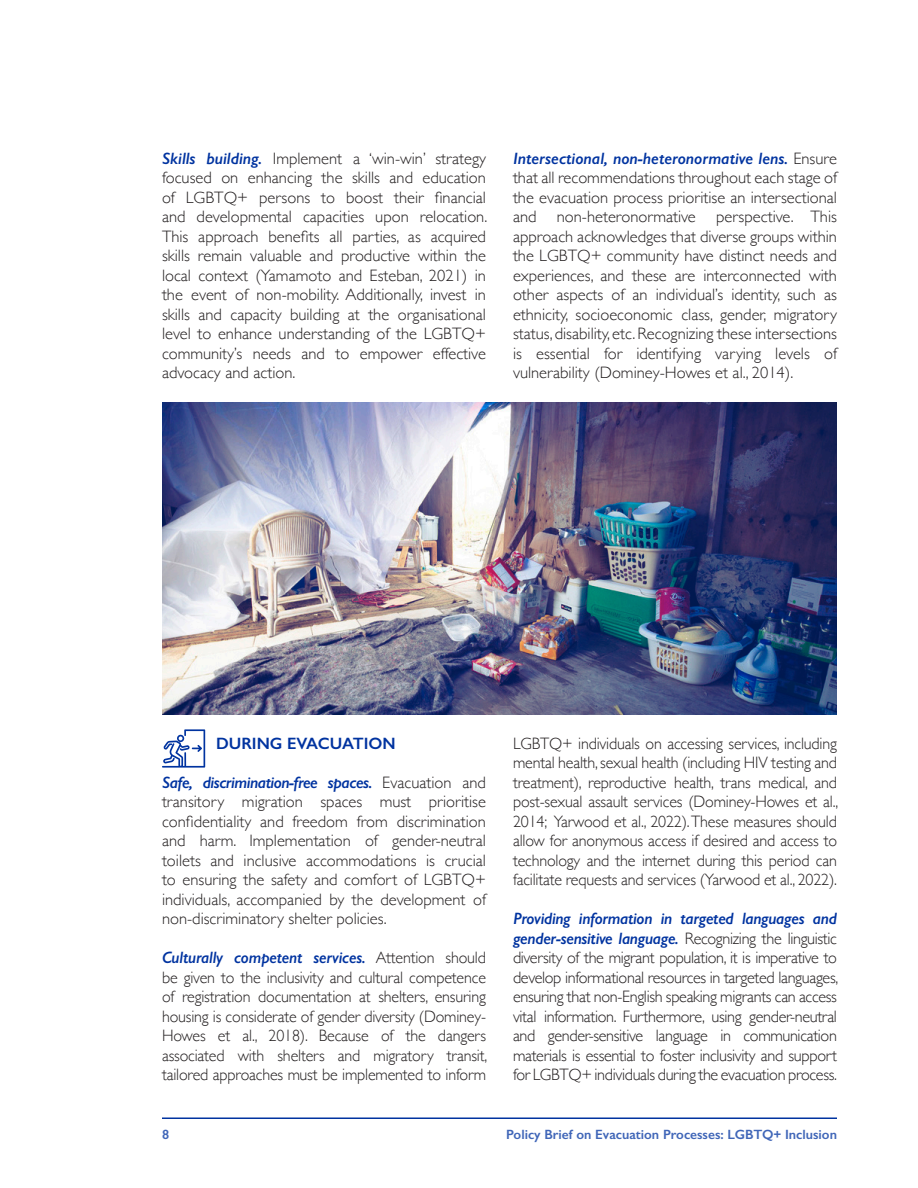
<style>
.page{position:relative;width:918px;height:1188px;background:#fff}
.page>*{position:absolute;margin:0;border:0;box-sizing:border-box;transform-origin:0 0}
.t1{font:300 16.5px/19.5px "Gill Sans";letter-spacing:-.01em;color:#231f20;text-align:justify}
.t2{font:600 16.5px "Gill Sans";color:#0033a0}
.t3{font:600 13.5px "Gill Sans";color:#4066b8}
.s1{font-weight:600;font-style:italic;color:#0033a0}
</style>
<div class="page">
<hr style="left:162px;top:1118px;width:675px;height:1px;background:#0033a0">
<svg style="left:162px;top:729px;width:43px;height:39px"></svg>
<img style="left:162px;top:403px;width:675px;height:312px">
<p class="t1" style="left:162px;top:148px;width:327px"><span class="s1">Skills building.</span> Implement a ‘win-win’ strategy focused on enhancing the skills and education of LGBTQ+ persons to boost their financial and developmental capacities upon relocation.<br>This approach benefits all parties, as acquired skills remain valuable and productive within the local context (Yamamoto and Esteban, 2021) in the event of non-mobility. Additionally, invest in skills and capacity building at the organisational level to enhance understanding of the LGBTQ+ community’s needs and to empower effective advocacy and action.</p>
<p class="t1" style="left:513px;top:148px;width:326px"><span class="s1">Intersectional, non-heteronormative lens.</span> Ensure that all recommendations throughout each stage of the evacuation process prioritise an intersectional and non-heteronormative perspective. This approach acknowledges that diverse groups within the LGBTQ+ community have distinct needs and experiences, and these are interconnected with other aspects of an individual’s identity, such as ethnicity, socioeconomic class, gender, migratory status, disability, etc. Recognizing these intersections is essential for identifying varying levels of vulnerability (Dominey-Howes et al., 2014).</p>
<p class="t2" style="left:216px;top:733px;width:181px">DURING EVACUATION</p>
<p class="t1" style="left:162px;top:772px;width:326px"><span class="s1">Safe, discrimination-free spaces.</span> Evacuation and transitory migration spaces must prioritise confidentiality and freedom from discrimination and harm. Implementation of gender-neutral toilets and inclusive accommodations is crucial to ensuring the safety and comfort of LGBTQ+ individuals, accompanied by the development of non-discriminatory shelter policies.</p>
<p class="t1" style="left:162px;top:947px;width:327px"><span class="s1">Culturally competent services.</span> Attention should be given to the inclusivity and cultural competence of registration documentation at shelters, ensuring housing is considerate of gender diversity (Dominey-Howes et al., 2018). Because of the dangers associated with shelters and migratory transit, tailored approaches must be implemented to inform</p>
<p class="t1" style="left:513px;top:733px;width:327px">LGBTQ+ individuals on accessing services, including mental health, sexual health (including HIV testing and treatment), reproductive health, trans medical, and post-sexual assault services (Dominey-Howes et al., 2014; Yarwood et al., 2022). These measures should allow for anonymous access if desired and access to technology and the internet during this period can facilitate requests and services (Yarwood et al., 2022).</p>
<p class="t1" style="left:513px;top:908px;width:327px"><span class="s1">Providing information in targeted languages and gender-sensitive language.</span> Recognizing the linguistic diversity of the migrant population, it is imperative to develop informational resources in targeted languages, ensuring that non-English speaking migrants can access vital information. Furthermore, using gender-neutral and gender-sensitive language in communication materials is essential to foster inclusivity and support for LGBTQ+ individuals during the evacuation process.</p>
<p class="t3" style="left:162px;top:1126px;width:9px">8</p>
<p class="t3" style="left:506px;top:1126px;width:332px">Policy Brief on Evacuation Processes: LGBTQ+ Inclusion</p>
</div>
